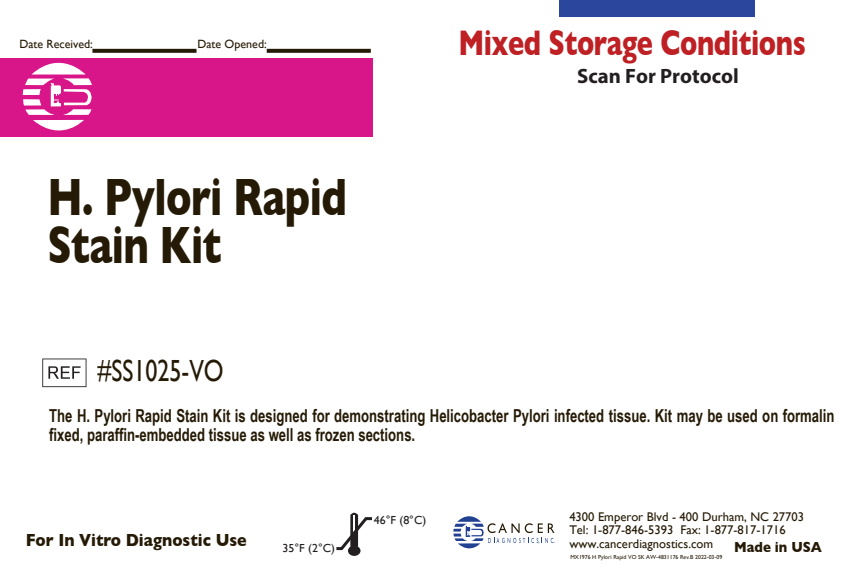
<style>
.page{position:relative;width:864px;height:576px;background:#fff}
.page>*{position:absolute;margin:0;border:0;box-sizing:border-box;transform-origin:0 0}
.t1{font:700 53.6px/48px "Gill Sans";letter-spacing:-.015em;color:#251a05;scale:.75 1}
.t2{font:700 36.4px "Gill Sans";letter-spacing:-.015em;color:#be2024;scale:.75 1}
.t3{font:30.4px "Gill Sans";letter-spacing:-.005em;color:#251a05;scale:.78 1}
.t4{font:700 20.8px "Myriad Pro";color:#231f20}
.t5{font:700 18px/19.2px "Arial Narrow";color:#251a05;scale:.89 1}
.t6{font:700 18px "Gill Sans";color:#251a05;scale:.89 1}
.t7{font:700 14.8px "Gill Sans";color:#251a05;scale:.89 1}
.t8{font:12.4px/13.6px "Gill Sans";color:#251a05}
.t9{font:12px "Gill Sans";color:#251a05}
.t10{font:11.6px "Gill Sans";color:#231f20}
.t11{font:6px "Gill Sans";color:#251a05}
</style>
<div class="page">
<svg style="left:453px;top:516px;width:102px;height:33px"></svg>
<div style="left:0;top:58px;width:372px;height:78px;background:#d81689"></div>
<div style="left:560px;top:0;width:195px;height:16px;background:#2a469d"></div>
<svg style="left:23px;top:62px;width:69px;height:69px"></svg>
<svg style="left:42px;top:359px;width:44px;height:28px"></svg>
<svg style="left:336px;top:512px;width:36px;height:44px"></svg>
<svg style="left:92px;top:49px;width:105px;height:4px"></svg>
<svg style="left:267px;top:49px;width:104px;height:4px"></svg>
<p class="t9" style="left:19px;top:37px;width:75px">Date Received:</p>
<p class="t9" style="left:197px;top:37px;width:71px">Date Opened:</p>
<h1 class="t1" style="left:47px;top:173px;width:401px">H. Pylori Rapid<br>Stain Kit</h1>
<h2 class="t2" style="left:458px;top:22px;width:465px">Mixed Storage Conditions</h2>
<p class="t4" style="left:577px;top:62px;width:163px">Scan For Protocol</p>
<h3 class="t3" style="left:98px;top:353px;width:163px">#SS1025-VO</h3>
<p class="t5" style="left:49px;top:405px;width:884px">The H. Pylori Rapid Stain Kit is designed for demonstrating Helicobacter Pylori infected tissue. Kit may be used on formalin fixed, paraffin-embedded tissue as well as frozen sections.</p>
<p class="t8" style="left:569px;top:510px;width:236px">4300 Emperor Blvd - 400 Durham, NC 27703<br>Tel: 1-877-846-5393 Fax: 1-877-817-1716</p>
<p class="t10" style="left:374px;top:513px;width:54px">46°F (8°C)</p>
<p class="t6" style="left:26px;top:530px;width:250px">For In Vitro Diagnostic Use</p>
<p class="t8" style="left:569px;top:537px;width:145px">www.cancerdiagnostics.com</p>
<p class="t7" style="left:734px;top:539px;width:100px">Made in USA</p>
<p class="t10" style="left:283px;top:542px;width:54px">35°F (2°C)</p>
<p class="t11" style="left:570px;top:553px;width:153px">MX1976 H Pylori Rapid VO SK AW-4831176 Rev.B 2022-03-09</p>
</div>
